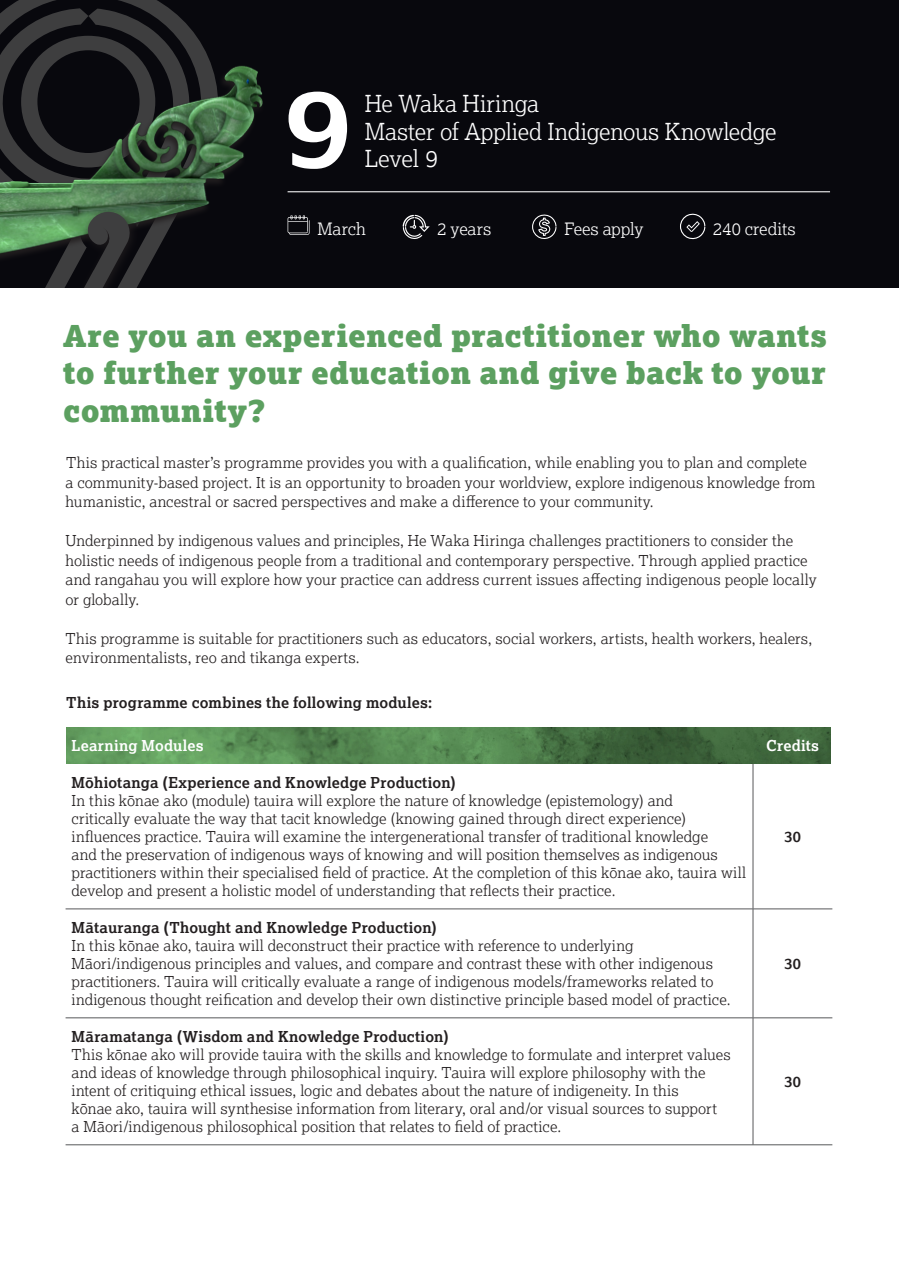
<style>
.page{position:relative;width:899px;height:1271px;background:#fff}
.page>*{position:absolute;margin:0;border:0;box-sizing:border-box;transform-origin:0 0}
.t1{font:700 110.4px "Lexia";color:#fff;scale:1.12 1}
.t2{font:900 30px/37.5px "Lexia";letter-spacing:.01em;color:#5ca060;text-align:justify}
.t3{font:300 23.4px "Lexia";letter-spacing:-.01em;color:#fff}
.t4{font:300 16.95px "Lexia";color:#fff}
.Main_body_text{font:300 15px/18px "Lexia";letter-spacing:.005em;color:#231f20}
.Bullet_points{font:300 15px/19.5px "Lexia";letter-spacing:.005em;color:#231f20}
.Main_body_text-2{font:700 15px "Lexia";letter-spacing:.005em;color:#231f20}
.Bullet_points-2{font:700 15px "Lexia";letter-spacing:.01em;color:#231f20}
.Main_body_text-3{font:700 15px "Lexia";letter-spacing:.015em;color:#fff}
</style>
<div class="page">
<img style="left:66px;top:727px;width:764px;height:36px">
<div style="left:0;top:0;width:898px;height:287px;background:#08080d"></div>
<img style="left:218px;top:65px;width:45px;height:119px">
<div style="left:280px;top:183px;width:556px;height:17px;background:#231f20;opacity:.11"></div>
<hr style="left:287px;top:191px;width:542px;height:1px;background:#fff">
<svg style="left:287px;top:215px;width:22px;height:20px"></svg>
<svg style="left:402px;top:215px;width:27px;height:24px"></svg>
<svg style="left:532px;top:214px;width:24px;height:25px"></svg>
<svg style="left:680px;top:214px;width:25px;height:25px"></svg>
<hr style="left:66px;top:908px;width:686px;height:1px;background:#57585a">
<hr style="left:752px;top:908px;width:80px;height:1px;background:#57585a">
<hr style="left:66px;top:1017px;width:686px;height:1px;background:#57585a">
<hr style="left:752px;top:1017px;width:80px;height:1px;background:#57585a">
<hr style="left:66px;top:1144px;width:686px;height:1px;background:#57585a">
<hr style="left:752px;top:1144px;width:80px;height:1px;background:#57585a">
<hr style="left:752px;top:763px;width:1px;height:145px;background:#57585a">
<hr style="left:752px;top:909px;width:1px;height:108px;background:#57585a">
<hr style="left:752px;top:1017px;width:1px;height:127px;background:#57585a">
<svg style="left:0;top:0;width:218px;height:287px"></svg>
<p class="t1" style="left:285px;top:57px;width:61px">9</p>
<p class="t3" style="left:364px;top:89px;width:176px">He Waka Hiringa</p>
<p class="t3" style="left:364px;top:116px;width:413px">Master of Applied Indigenous Knowledge</p>
<p class="t3" style="left:364px;top:144px;width:75px">Level 9</p>
<p class="t4" style="left:317px;top:218px;width:50px">March</p>
<p class="t4" style="left:437px;top:218px;width:55px">2 years</p>
<p class="t4" style="left:564px;top:218px;width:80px">Fees apply</p>
<p class="t4" style="left:713px;top:218px;width:84px">240 credits</p>
<p class="t2" style="left:63px;top:316px;width:765px">Are you an experienced practitioner who wants to further your education and give back to your community?</p>
<p class="Bullet_points" style="left:66px;top:452px;width:751px">This practical master’s programme provides you with a qualification, while enabling you to plan and complete a community-based project. It is an opportunity to broaden your worldview, explore indigenous knowledge from humanistic, ancestral or sacred perspectives and make a difference to your community.</p>
<p class="Bullet_points" style="left:66px;top:530px;width:752px">Underpinned by indigenous values and principles, He Waka Hiringa challenges practitioners to consider the holistic needs of indigenous people from a traditional and contemporary perspective. Through applied practice and rangahau you will explore how your practice can address current issues affecting indigenous people locally or globally.</p>
<p class="Bullet_points" style="left:66px;top:628px;width:748px">This programme is suitable for practitioners such as educators, social workers, artists, health workers, healers, environmentalists, reo and tikanga experts.</p>
<p class="Bullet_points-2" style="left:66px;top:692px;width:368px">This programme combines the following modules:</p>
<p class="Main_body_text-3" style="left:72px;top:736px;width:134px">Learning Modules</p>
<p class="Main_body_text-3" style="left:766px;top:736px;width:55px">Credits</p>
<p class="Main_body_text-2" style="left:72px;top:773px;width:386px">Mōhiotanga (Experience and Knowledge Production)</p>
<p class="Main_body_text" style="left:72px;top:791px;width:676px">In this kōnae ako (module) tauira will explore the nature of knowledge (epistemology) and<br>critically evaluate the way that tacit knowledge (knowing gained through direct experience) influences practice. Tauira will examine the intergenerational transfer of traditional knowledge<br>and the preservation of indigenous ways of knowing and will position themselves as indigenous practitioners within their specialised field of practice. At the completion of this kōnae ako, tauira will develop and present a holistic model of understanding that reflects their practice.</p>
<p class="Main_body_text-2" style="left:784px;top:827px;width:18px">30</p>
<p class="Main_body_text-2" style="left:72px;top:918px;width:367px">Mātauranga (Thought and Knowledge Production)</p>
<p class="Main_body_text" style="left:72px;top:936px;width:660px">In this kōnae ako, tauira will deconstruct their practice with reference to underlying Māori/indigenous principles and values, and compare and contrast these with other indigenous practitioners. Tauira will critically evaluate a range of indigenous models/frameworks related to indigenous thought reification and develop their own distinctive principle based model of practice.</p>
<p class="Main_body_text-2" style="left:72px;top:1026px;width:378px">Māramatanga (Wisdom and Knowledge Production)</p>
<p class="Main_body_text" style="left:72px;top:1045px;width:660px">This kōnae ako will provide tauira with the skills and knowledge to formulate and interpret values and ideas of knowledge through philosophical inquiry. Tauira will explore philosophy with the intent of critiquing ethical issues, logic and debates about the nature of indigeneity. In this<br>kōnae ako, tauira will synthesise information from literary, oral and/or visual sources to support<br>a Māori/indigenous philosophical position that relates to field of practice.</p>
<p class="Main_body_text-2" style="left:784px;top:954px;width:18px">30</p>
<p class="Main_body_text-2" style="left:784px;top:1071px;width:18px">30</p>
</div>
